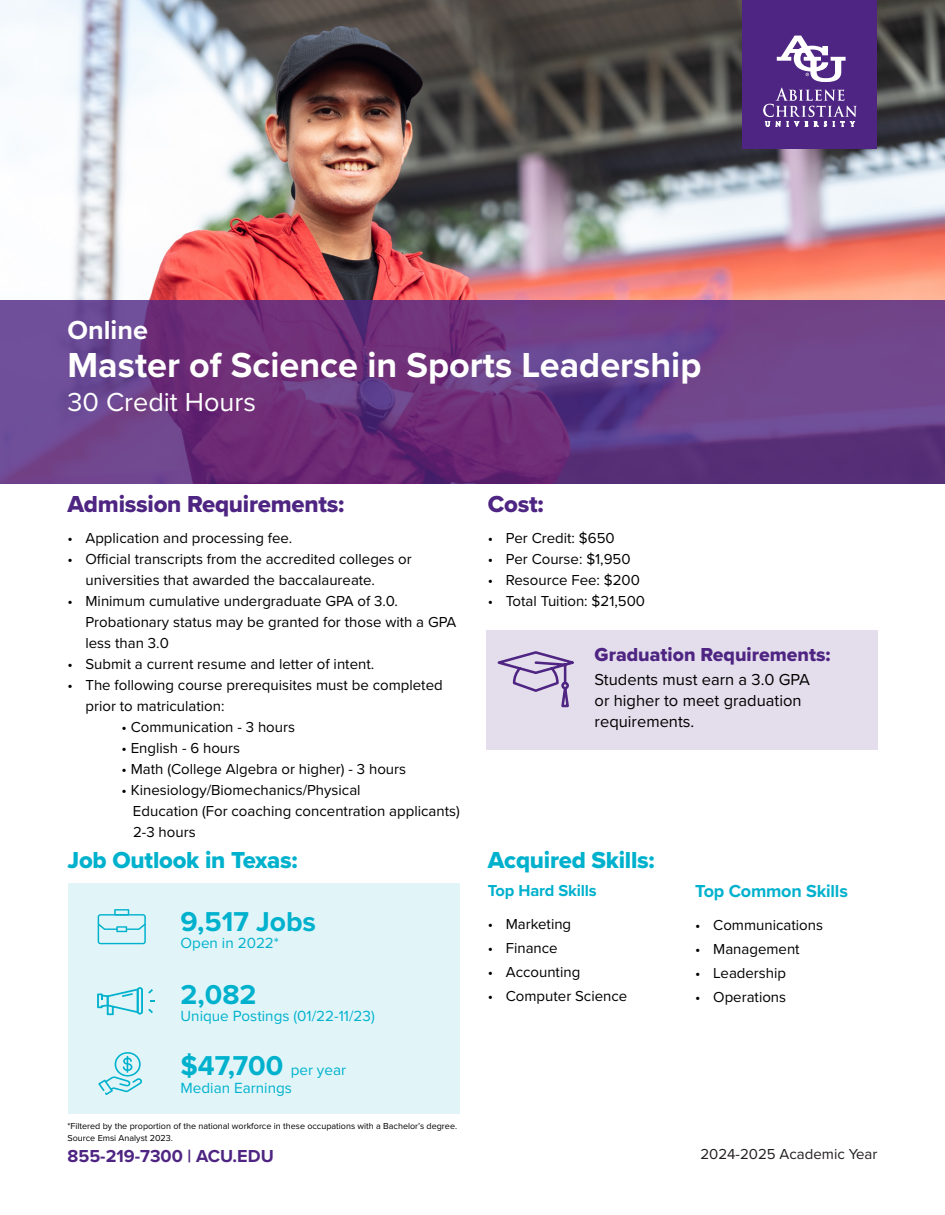
<style>
.page{position:relative;width:945px;height:1215px;background:#fff}
.page>*{position:absolute;margin:0;border:0;box-sizing:border-box;transform-origin:0 0}
.t1{font:700 36px "Proxima Nova";color:#fff}
.t2{font:700 28.35px "Proxima Nova";color:#00b1cd}
.t3{font:27px "Proxima Nova";color:#fff}
.t4{font:700 27px "Proxima Nova";color:#fff}
.t5{font:24px "Proxima Nova Extrabld";letter-spacing:-.01em;color:#00b1cd}
.t6{font:24px "Proxima Nova Extrabld";letter-spacing:-.01em;color:#4e2582}
.t7{font:19.5px "Proxima Nova Extrabld";color:#4e2582}
.t8{font:700 18px "Proxima Nova";color:#4e2582}
.t9{font:700 18px "Proxima Nova";letter-spacing:-.01em;color:#00b1cd}
.t10{font:16.5px/21px "Proxima Nova";color:#000}
.t11{font:700 16.5px "Proxima Nova";letter-spacing:-.01em;color:#00b1cd}
.t12{font:15.3px "Proxima Nova";color:#00b1cd}
.t13{font:15px/21px "Proxima Nova";color:#000}
.t14{font:15px "Proxima Nova";color:#231f20}
.t15{font:9px "Proxima Nova";color:#000}
.s1{font-weight:400;font-size:15.3px}
</style>
<div class="page">
<img style="left:0;top:0;width:945px;height:300px">
<svg style="left:0;top:300px;width:945px;height:183px;background:#693a83"></svg>
<div style="left:742px;top:0;width:136px;height:148px;background:#4e2582"></div>
<svg style="left:763px;top:88px;width:94px;height:38px"></svg>
<svg style="left:777px;top:36px;width:69px;height:46px"></svg>
<div style="left:68px;top:883px;width:392px;height:231px;background:#e1f5f9"></div>
<svg style="left:98px;top:1052px;width:44px;height:43px"></svg>
<svg style="left:97px;top:987px;width:58px;height:28px"></svg>
<svg style="left:98px;top:909px;width:48px;height:35px"></svg>
<div style="left:486px;top:630px;width:392px;height:119px;background:#e4deec"></div>
<svg style="left:497px;top:651px;width:77px;height:57px"></svg>
<p class="t4" style="left:68px;top:310px;width:82px">Online</p>
<p class="t1" style="left:68px;top:338px;width:635px">Master of Science in Sports Leadership</p>
<p class="t3" style="left:68px;top:382px;width:190px">30 Credit Hours</p>
<p class="t6" style="left:68px;top:486px;width:278px">Admission Requirements:</p>
<p class="t13" style="left:68px;top:527px;width:226px">• Application and processing fee.</p>
<p class="t13" style="left:86px;top:548px;width:328px;text-indent:-18px">• Official transcripts from the accredited colleges or universities that awarded the baccalaureate.</p>
<p class="t13" style="left:86px;top:590px;width:372px;text-indent:-18px">• Minimum cumulative undergraduate GPA of 3.0.<br>Probationary status may be granted for those with a GPA less than 3.0</p>
<p class="t13" style="left:68px;top:653px;width:308px">• Submit a current resume and letter of intent.</p>
<p class="t13" style="left:86px;top:674px;width:359px;text-indent:-18px">• The following course prerequisites must be completed prior to matriculation:</p>
<p class="t13" style="left:122px;top:716px;width:175px">• Communication - 3 hours</p>
<p class="t13" style="left:122px;top:737px;width:120px">• English - 6 hours</p>
<p class="t13" style="left:122px;top:758px;width:286px">• Math (College Algebra or higher) - 3 hours</p>
<p class="t13" style="left:133px;top:779px;width:328px;text-indent:-11px">• Kinesiology/Biomechanics/Physical<br>Education (For coaching concentration applicants)<br>2-3 hours</p>
<p class="t5" style="left:68px;top:842px;width:232px">Job Outlook in Texas:</p>
<p class="t2" style="left:181px;top:900px;width:137px">9,517 Jobs</p>
<p class="t12" style="left:181px;top:931px;width:100px">Open in 2022*</p>
<p class="t2" style="left:181px;top:973px;width:77px">2,082</p>
<p class="t12" style="left:181px;top:1005px;width:196px">Unique Postings (01/22-11/23)</p>
<p class="t2" style="left:181px;top:1045px;width:167px">$47,700 <span class="s1">per year</span></p>
<p class="t12" style="left:181px;top:1076px;width:113px">Median Earnings</p>
<p class="t15" style="left:68px;top:1119px;width:391px">*Filtered by the proportion of the national workforce in these occupations with a Bachelor’s degree.</p>
<p class="t15" style="left:68px;top:1131px;width:107px">Source Emsi Analyst 2023.</p>
<p class="t6" style="left:488px;top:486px;width:57px">Cost:</p>
<p class="t13" style="left:488px;top:527px;width:128px">• Per Credit: $650</p>
<p class="t13" style="left:488px;top:548px;width:144px">• Per Course: $1,950</p>
<p class="t13" style="left:488px;top:569px;width:154px">• Resource Fee: $200</p>
<p class="t13" style="left:488px;top:590px;width:159px">• Total Tuition: $21,500</p>
<p class="t7" style="left:595px;top:640px;width:238px">Graduation Requirements:</p>
<p class="t10" style="left:595px;top:668px;width:217px">Students must earn a 3.0 GPA or higher to meet graduation requirements.</p>
<p class="t5" style="left:488px;top:842px;width:168px">Acquired Skills:</p>
<p class="t11" style="left:488px;top:878px;width:110px">Top Hard Skills</p>
<p class="t13" style="left:488px;top:913px;width:85px">• Marketing</p>
<p class="t13" style="left:488px;top:937px;width:71px">• Finance</p>
<p class="t13" style="left:488px;top:961px;width:94px">• Accounting</p>
<p class="t13" style="left:488px;top:985px;width:141px">• Computer Science</p>
<p class="t9" style="left:695px;top:878px;width:154px">Top Common Skills</p>
<p class="t13" style="left:695px;top:914px;width:129px">• Communications</p>
<p class="t13" style="left:695px;top:938px;width:106px">• Management</p>
<p class="t13" style="left:695px;top:962px;width:92px">• Leadership</p>
<p class="t13" style="left:695px;top:986px;width:92px">• Operations</p>
<p class="t8" style="left:68px;top:1142px;width:208px">855-219-7300 | ACU.EDU</p>
<p class="t14" style="left:700px;top:1143px;width:179px">2024-2025 Academic Year</p>
</div>
